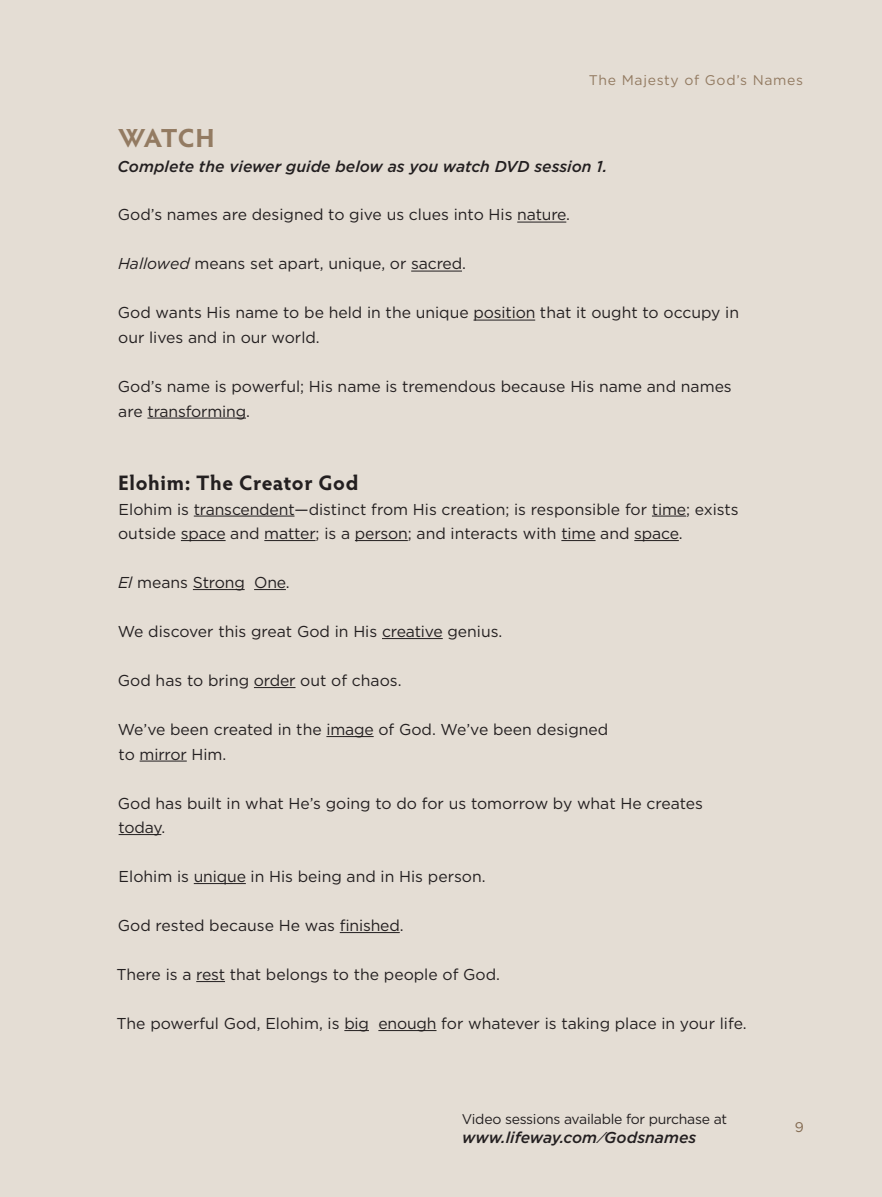
<style>
.page{position:relative;width:882px;height:1197px;background:#e4ddd4}
.page>*{position:absolute;margin:0;border:0;box-sizing:border-box;transform-origin:0 0}
.t1{font:700 26.25px "Hypatia Sans Pro";color:#937b62}
.t2{font:700 21px "Hypatia Sans Pro";letter-spacing:.03em;color:#231f20}
.t3{font:15.75px/24.5px "Gotham";color:#231f20}
.t4{font:italic 500 15.75px "Gotham";color:#231f20}
.t5{font:14px "Gotham";letter-spacing:-.02em;color:#231f20}
.t6{font:14px "Gotham";letter-spacing:.05em;color:#937b62}
.s1{font-style:italic}
</style>
<div class="page">
<hr style="left:517px;top:222px;width:49px;height:1px;background:#231f20">
<hr style="left:411px;top:271px;width:51px;height:1px;background:#231f20">
<hr style="left:473px;top:320px;width:62px;height:1px;background:#231f20">
<hr style="left:147px;top:418px;width:99px;height:1px;background:#231f20">
<hr style="left:194px;top:516px;width:101px;height:1px;background:#231f20">
<hr style="left:652px;top:516px;width:34px;height:1px;background:#231f20">
<hr style="left:181px;top:540px;width:45px;height:1px;background:#231f20">
<hr style="left:264px;top:540px;width:52px;height:1px;background:#231f20">
<hr style="left:355px;top:540px;width:53px;height:1px;background:#231f20">
<hr style="left:561px;top:540px;width:35px;height:1px;background:#231f20">
<hr style="left:634px;top:540px;width:45px;height:1px;background:#231f20">
<hr style="left:193px;top:589px;width:52px;height:1px;background:#231f20">
<hr style="left:254px;top:589px;width:32px;height:1px;background:#231f20">
<hr style="left:382px;top:638px;width:61px;height:1px;background:#231f20">
<hr style="left:254px;top:687px;width:42px;height:1px;background:#231f20">
<hr style="left:326px;top:736px;width:48px;height:1px;background:#231f20">
<hr style="left:140px;top:761px;width:47px;height:1px;background:#231f20">
<hr style="left:119px;top:834px;width:42px;height:1px;background:#231f20">
<hr style="left:194px;top:883px;width:52px;height:1px;background:#231f20">
<hr style="left:340px;top:932px;width:60px;height:1px;background:#231f20">
<svg style="left:196px;top:981px;width:29px;height:1px"></svg>
<svg style="left:344px;top:1030px;width:25px;height:1px"></svg>
<hr style="left:378px;top:1030px;width:59px;height:1px;background:#231f20">
<p class="t6" style="left:589px;top:71px;width:216px">The Majesty of God’s Names</p>
<h1 class="t1" style="left:118px;top:119px;width:93px">Wat ch</h1>
<p class="t4" style="left:118px;top:156px;width:491px">Complete the viewer guide below as you watch DVD session 1.</p>
<p class="t3" style="left:118px;top:202px;width:454px">God’s names are designed to give us clues into His nature.</p>
<p class="t3" style="left:118px;top:251px;width:349px"><span class="s1">Hallowed</span> means set apart, unique, or sacred.</p>
<p class="t3" style="left:118px;top:300px;width:623px">God wants His name to be held in the unique position that it ought to occupy in our lives and in our world.</p>
<p class="t3" style="left:118px;top:374px;width:615px">God’s name is powerful; His name is tremendous because His name and names are transforming.</p>
<h2 class="t2" style="left:118px;top:468px;width:242px">Elohim: The Creator God</h2>
<p class="t3" style="left:118px;top:496px;width:622px">Elohim is transcendent—distinct from His creation; is responsible for time; exists outside space and matter; is a person; and interacts with time and space.</p>
<p class="t3" style="left:118px;top:570px;width:173px"><span class="s1">El</span> means Strong One.</p>
<p class="t3" style="left:118px;top:619px;width:386px">We discover this great God in His creative genius.</p>
<p class="t3" style="left:118px;top:668px;width:285px">God has to bring order out of chaos.</p>
<p class="t3" style="left:118px;top:717px;width:492px">We’ve been created in the image of God. We’ve been designed to mirror Him.</p>
<p class="t3" style="left:118px;top:790px;width:587px">God has built in what He’s going to do for us tomorrow by what He creates today.</p>
<p class="t3" style="left:119px;top:864px;width:368px">Elohim is unique in His being and in His person.</p>
<p class="t3" style="left:118px;top:913px;width:287px">God rested because He was finished.</p>
<p class="t3" style="left:117px;top:962px;width:385px">There is a rest that belongs to the people of God.</p>
<p class="t3" style="left:117px;top:1011px;width:632px">The powerful God, Elohim, is big enough for whatever is taking place in your life.</p>
<p class="t5" style="left:462px;top:1110px;width:267px">Video sessions available for purchase at</p>
<p class="t4" style="left:462px;top:1127px;width:236px">www.lifeway.com /Godsnames</p>
<p class="t6" style="left:794px;top:1118px;width:11px">9</p>
</div>
